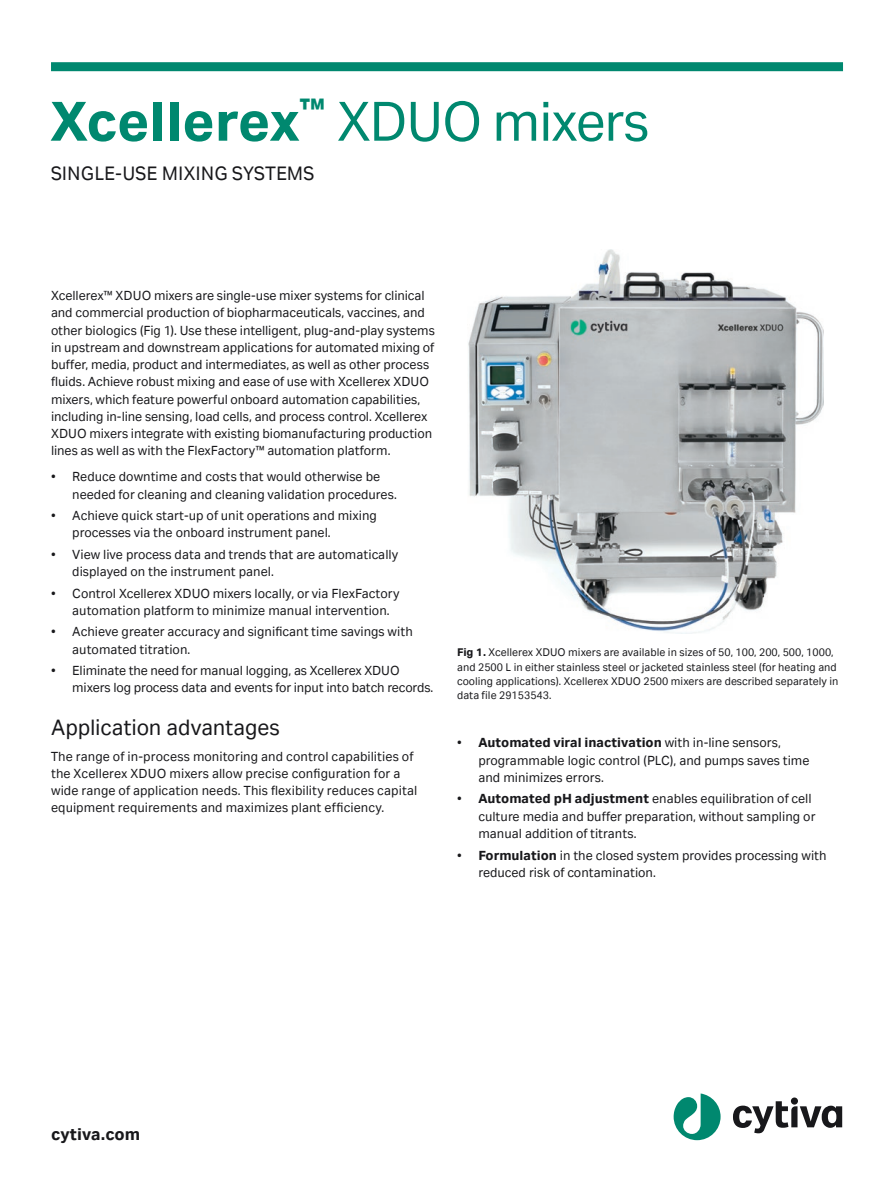
<style>
.page{position:relative;width:893px;height:1191px;background:#fff}
.page>*{position:absolute;margin:0;border:0;box-sizing:border-box;transform-origin:0 0}
.t1{font:60px "Cytiva Aktiv";letter-spacing:-.025em;color:#00886f}
.t2{font:24px "Cytiva Aktiv";letter-spacing:-.01em;color:#18181b}
.t3{font:21px "Cytiva Aktiv";letter-spacing:.005em;color:#18181b}
.t4{font:700 18px "Cytiva Aktiv";color:#18181b}
.t5{font:14.25px/17.2px "Cytiva Aktiv";color:#18181b}
.t6{font:12px/14.2px "Cytiva Aktiv";color:#18181b}
.s1{font-weight:700}
</style>
<div class="page">
<div style="left:51px;top:62px;width:792px;height:9px;background:#00886f"></div>
<svg style="left:733px;top:1101px;width:109px;height:32px"></svg>
<div style="left:791px;top:1097px;width:7px;height:7px;background:#18181b;border-radius:50%"></div>
<svg style="left:674px;top:1093px;width:47px;height:47px"></svg>
<img style="left:468px;top:250px;width:355px;height:383px">
<h1 class="t1" style="left:51px;top:89px;width:600px"><span class="s1">Xcellerex</span><sup>™</sup> XDUO mixers</h1>
<h3 class="t3" style="left:51px;top:162px;width:265px">SINGLE‑USE MIXING SYSTEMS</h3>
<p class="t5" style="left:51px;top:287px;width:385px">Xcellerex™ XDUO mixers are single-use mixer systems for clinical and commercial production of biopharmaceuticals, vaccines, and other biologics (Fig 1). Use these intelligent, plug-and-play systems in upstream and downstream applications for automated mixing of buffer, media, product and intermediates, as well as other process fluids. Achieve robust mixing and ease of use with Xcellerex XDUO mixers, which feature powerful onboard automation capabilities, including in‑line sensing, load cells, and process control. Xcellerex XDUO mixers integrate with existing biomanufacturing production lines as well as with the FlexFactory™ automation platform.</p>
<p class="t5" style="left:72px;top:468px;width:326px;text-indent:-21px">• Reduce downtime and costs that would otherwise be needed for cleaning and cleaning validation procedures.</p>
<p class="t5" style="left:72px;top:507px;width:306px;text-indent:-21px">• Achieve quick start-up of unit operations and mixing processes via the onboard instrument panel.</p>
<p class="t5" style="left:72px;top:545px;width:327px;text-indent:-21px">• View live process data and trends that are automatically displayed on the instrument panel.</p>
<p class="t5" style="left:72px;top:584px;width:329px;text-indent:-21px">• Control Xcellerex XDUO mixers locally, or via FlexFactory automation platform to minimize manual intervention.</p>
<p class="t5" style="left:72px;top:623px;width:342px;text-indent:-21px">• Achieve greater accuracy and significant time savings with automated titration.</p>
<p class="t5" style="left:72px;top:662px;width:363px;text-indent:-21px">• Eliminate the need for manual logging, as Xcellerex XDUO mixers log process data and events for input into batch records.</p>
<h2 class="t2" style="left:51px;top:714px;width:230px">Application advantages</h2>
<p class="t5" style="left:51px;top:747px;width:368px">The range of in‑process monitoring and control capabilities of the Xcellerex XDUO mixers allow precise configuration for a wide range of application needs. This flexibility reduces capital equipment requirements and maximizes plant efficiency.</p>
<p class="t6" style="left:457px;top:645px;width:383px"><span class="s1">Fig 1.</span> Xcellerex XDUO mixers are available in sizes of 50, 100, 200, 500, 1000, and 2500 L in either stainless steel or jacketed stainless steel (for heating and cooling applications). Xcellerex XDUO 2500 mixers are described separately in data file 29153543.</p>
<p class="t5" style="left:478px;top:734px;width:333px;text-indent:-21px">• <span class="s1">Automated viral inactivation</span> with in‑line sensors, programmable logic control (PLC), and pumps saves time and minimizes errors.</p>
<p class="t5" style="left:478px;top:790px;width:339px;text-indent:-21px">• <span class="s1">Automated pH adjustment</span> enables equilibration of cell culture media and buffer preparation, without sampling or manual addition of titrants.</p>
<p class="t5" style="left:478px;top:846px;width:350px;text-indent:-21px">• <span class="s1">Formulation</span> in the closed system provides processing with reduced risk of contamination.</p>
<p class="t4" style="left:51px;top:1123px;width:91px">cytiva.com</p>
</div>
